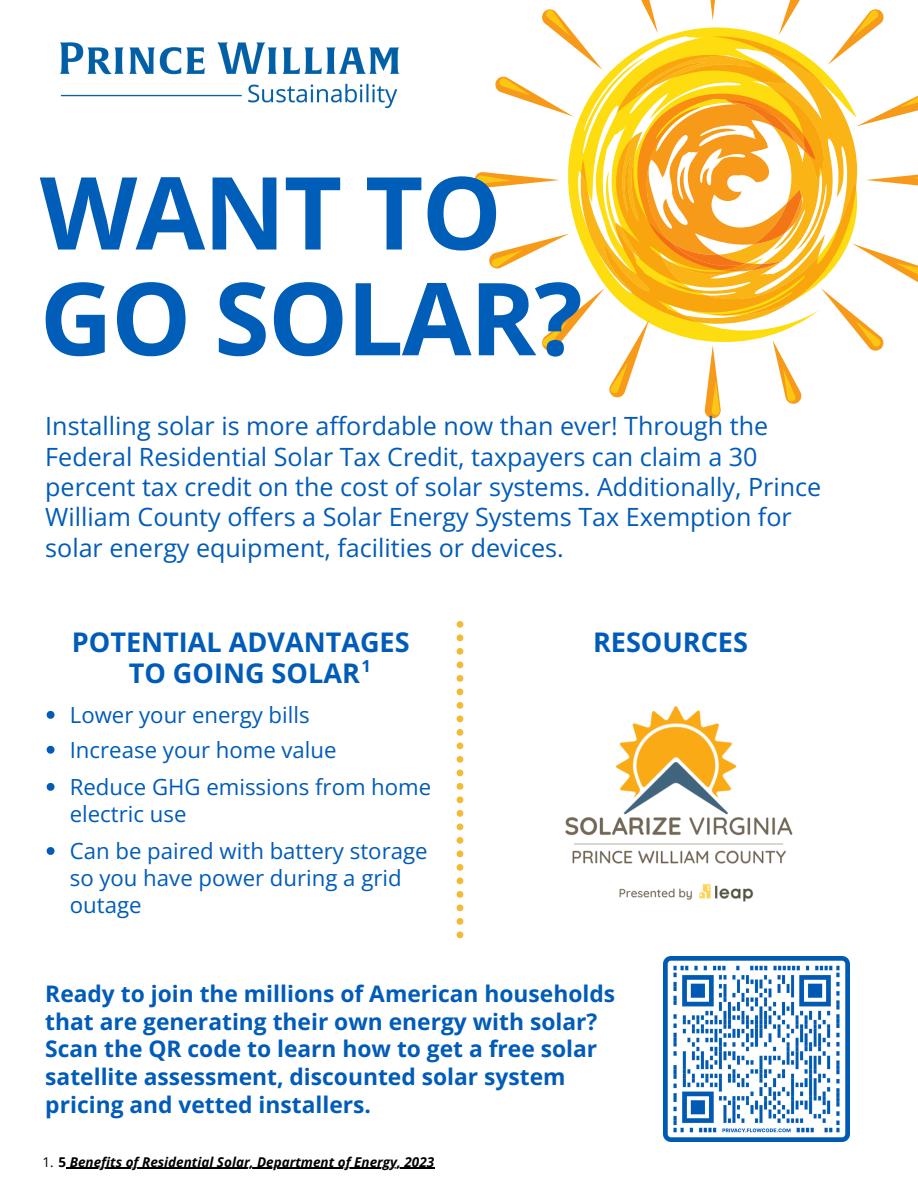
<style>
.page{position:relative;width:918px;height:1188px;background:#fff}
.page>*{position:absolute;margin:0;border:0;box-sizing:border-box;transform-origin:0 0}
.t1{font:700 100.95px/105.8px "Open Sans";letter-spacing:-.015em;color:#005eb8}
.t2{font:700 27px/31.5px "Open Sans";color:#015cb9;text-align:center}
.t3{font:25.2px/30.3px "Open Sans";color:#015cb9}
.t4{font:700 22.8px/27.8px "Open Sans";color:#015cb9}
.t5{font:22.2px/27px "Open Sans";color:#015cb9}
.t6{font:700 16.5px "Open Sans";color:#015cb9}
.t7{font:italic 700 13.5px "Open Sans";color:#000}
.s1{font-weight:400;font-style:normal}
.s2{font-style:normal}
</style>
<div class="page">
<svg style="left:457px;top:621px;width:6px;height:317px"></svg>
<svg style="left:606px;top:36px;width:223px;height:40px"></svg>
<svg style="left:710px;top:0;width:5px;height:20px"></svg>
<svg style="left:779px;top:0;width:21px;height:35px"></svg>
<svg style="left:641px;top:0;width:17px;height:33px"></svg>
<svg style="left:828px;top:9px;width:56px;height:56px"></svg>
<svg style="left:474px;top:76px;width:444px;height:343px"></svg>
<svg style="left:542px;top:9px;width:61px;height:61px"></svg>
<img style="left:60px;top:42px;width:339px;height:67px">
<img style="left:565px;top:705px;width:228px;height:197px">
<img style="left:664px;top:956px;width:186px;height:186px">
<svg style="left:47px;top:711px;width:8px;height:8px"></svg>
<svg style="left:47px;top:746px;width:8px;height:8px"></svg>
<svg style="left:47px;top:783px;width:8px;height:8px"></svg>
<svg style="left:47px;top:847px;width:8px;height:8px"></svg>
<hr style="left:66px;top:1168px;width:369px;height:1px;background:#000">
<h2 class="t1" style="left:40px;top:157px;width:544px">WANT TO<br>GO SOLAR?</h2>
<h2 class="t3" style="left:45px;top:410px;width:778px">Installing solar is more affordable now than ever! Through the Federal Residential Solar Tax Credit, taxpayers can claim a 30 percent tax credit on the cost of solar systems. Additionally, Prince William County offers a Solar Energy Systems Tax Exemption for solar energy equipment, facilities or devices.</h2>
<h3 class="t2" style="left:72px;top:625px;width:339px">POTENTIAL ADVANTAGES<br>TO GOING SOLAR</h3>
<p class="t6" style="left:362px;top:654px;width:11px">1</p>
<p class="t5" style="left:70px;top:701px;width:241px">Lower your energy bills</p>
<p class="t5" style="left:70px;top:736px;width:268px">Increase your home value</p>
<p class="t5" style="left:70px;top:773px;width:363px">Reduce GHG emissions from home electric use</p>
<p class="t5" style="left:70px;top:837px;width:359px">Can be paired with battery storage so you have power during a grid outage</p>
<p class="t2" style="left:593px;top:625px;width:157px">RESOURCES</p>
<p class="t4" style="left:45px;top:979px;width:571px">Ready to join the millions of American households that are generating their own energy with solar?<br>Scan the QR code to learn how to get a free solar satellite assessment, discounted solar system pricing and vetted installers.</p>
<p class="t7" style="left:42px;top:1152px;width:393px"><span class="s1">1.</span> <span class="s2">5</span> Benefits of Residential Solar, Department of Energy, 2023</p>
</div>
